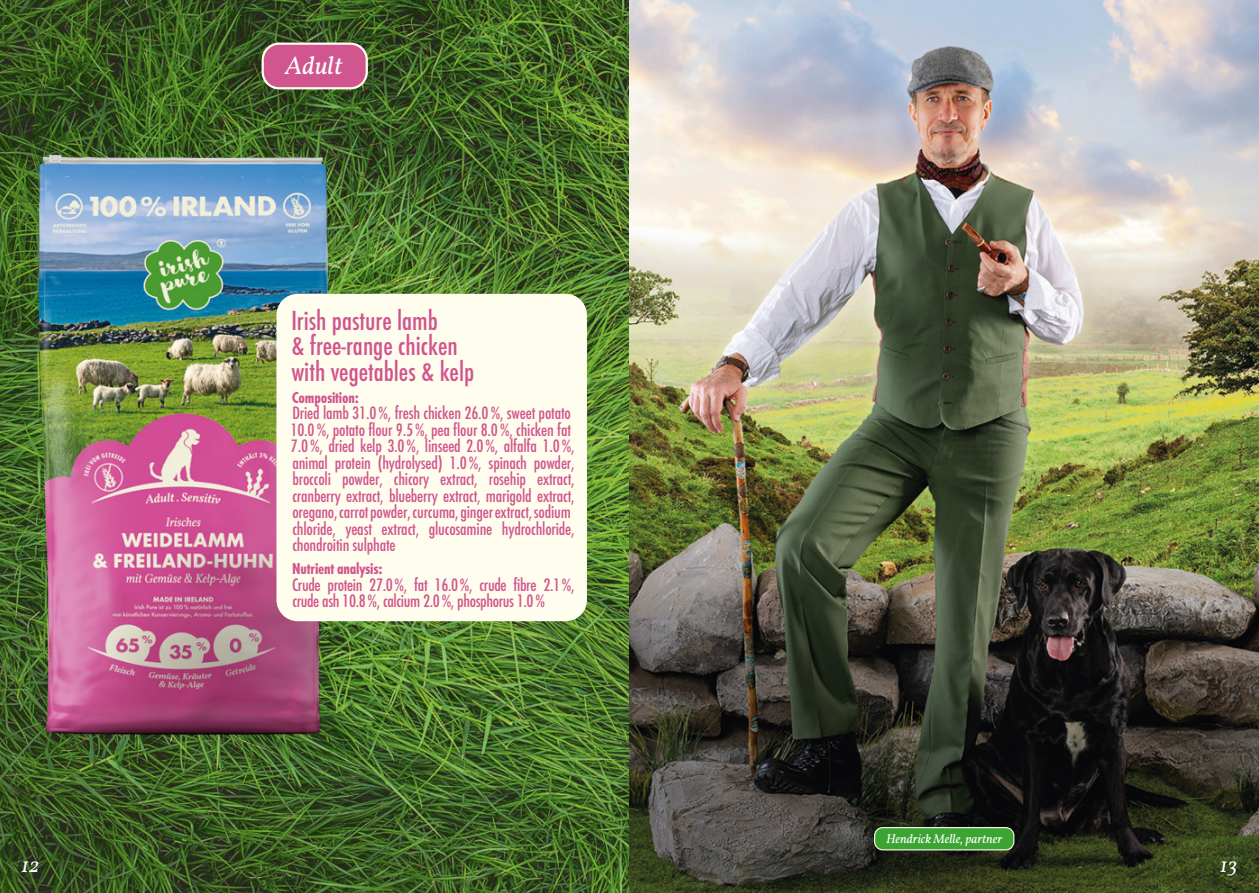
<style>
.page{position:relative;width:1259px;height:893px;background:#fff}
.page>*{position:absolute;margin:0;border:0;box-sizing:border-box;transform-origin:0 0}
.t1{font:500 condensed 28.8px/25.5px "Futura T";color:#d1558e}
.t2{font:italic 25.5px "Vollkorn";color:#fff}
.t3{font:italic 21px "Vollkorn";color:#fff}
.t4{font:500 condensed 18.75px/16.5px "Futura T";letter-spacing:-.01em;color:#d1558e}
.t5{font:700 condensed 16.5px "Futura T";letter-spacing:-.01em;color:#d1558e}
.t6{font:italic 12.75px "Vollkorn";color:#fff}
</style>
<div class="page">
<img style="left:0;top:0;width:629px;height:893px">
<img style="left:629px;top:0;width:630px;height:893px">
<img style="left:9px;top:144px;width:349px;height:599px">
<div style="left:263px;top:44px;width:104px;height:44px;background:#d1558e;border-radius:16px"></div>
<div style="left:261px;top:43px;width:107px;height:46px;border:2px solid #fffded;border-radius:16px"></div>
<div style="left:276px;top:294px;width:311px;height:327px;background:#fffded;border-radius:21px"></div>
<div style="left:874px;top:828px;width:140px;height:22px;background:#3ca432;border-radius:8px"></div>
<div style="left:874px;top:827px;width:140px;height:23px;border:1px solid #fffded;border-radius:8px"></div>
<h2 class="t2" style="left:285px;top:49px;width:59px">Adult</h2>
<h1 class="t1" style="left:291px;top:307px;width:184px">Irish pasture lamb<br>&amp; free-range chicken with vegetables &amp; kelp</h1>
<p class="t5" style="left:292px;top:388px;width:69px">Composition:</p>
<p class="t4" style="left:290px;top:404px;width:286px">Dried lamb 31.0%, fresh chicken 26.0%, sweet potato 10.0%, potato flour 9.5%, pea flour 8.0%, chicken fat 7.0%, dried kelp 3.0%, linseed 2.0%, alfalfa 1.0%, animal protein (hydrolysed) 1.0%, spinach powder, broccoli powder, chicory extract, rosehip extract, cranberry extract, blueberry extract, marigold extract, oregano, carrot powder, curcuma, ginger extract, sodium chloride, yeast extract, glucosamine hydrochloride, chondroitin sulphate</p>
<p class="t5" style="left:292px;top:559px;width:92px">Nutrient analysis:</p>
<p class="t4" style="left:292px;top:576px;width:284px">Crude protein 27.0%, fat 16.0%, crude fibre 2.1%, crude ash 10.8%, calcium 2.0%, phosphorus 1.0%</p>
<p class="t6" style="left:886px;top:831px;width:118px">Hendrick Melle, partner</p>
<p class="t3" style="left:21px;top:851px;width:20px">12</p>
<p class="t3" style="left:1219px;top:851px;width:20px">13</p>
</div>
